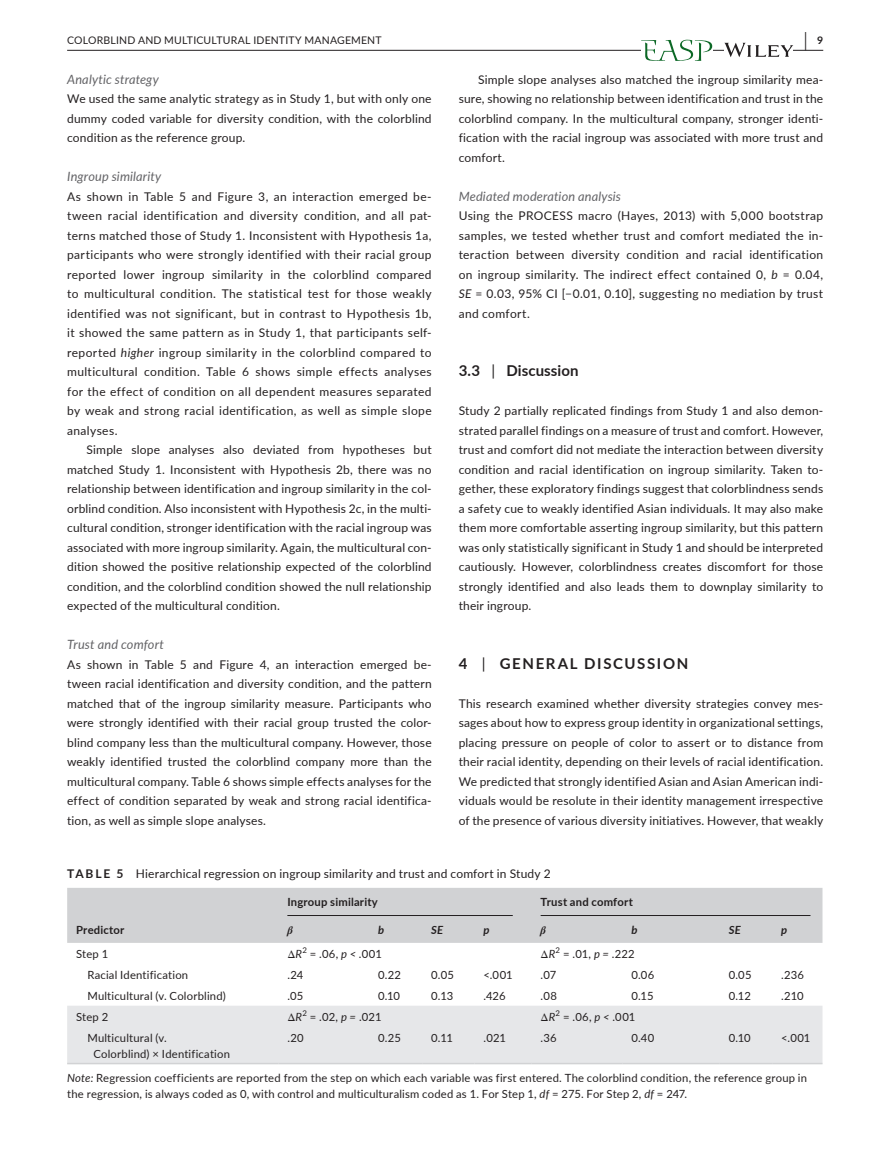
<style>
.page{position:relative;width:893px;height:1174px;background:#fff}
.page>*{position:absolute;margin:0;border:0;box-sizing:border-box;transform-origin:0 0}
.t1{font:700 19.5px "Lato";color:#231f20;scale:.48 1}
.t2{font:700 15px "Lato";letter-spacing:.105em;color:#231f20}
.t3{font:700 15px "Lato";letter-spacing:.005em;color:#231f20}
.t4{font:italic 12.75px "Lato";letter-spacing:.01em;color:#636366}
.t5{font:12px/19.5px "Lato";letter-spacing:.015em;color:#231f20;text-align:justify}
.t6{font:11.25px/15.8px "Lato";letter-spacing:.015em;color:#231f20}
.t7{font:700 11.25px "Lato";letter-spacing:.02em;color:#231f20}
.t8{font:italic 700 11.25px "Lato";color:#231f20}
.t9{font:11.25px "STIX";color:#231f20}
.t10{font:italic 700 11.25px "STIX";color:#231f20}
.t11{font:10.5px "Lato";letter-spacing:.02em;color:#231f20}
.t12{font:700 10.5px "Lato";color:#231f20}
.t13{font:7.8px "Lato";color:#231f20}
.s1{font-style:italic}
.s2{font-weight:400}
.s3{font-weight:700}
.s4{font-family:"Lato";font-style:italic}
</style>
<div class="page">
<hr style="left:67px;top:50px;width:756px;height:1px;background:#231f20">
<svg style="left:641px;top:40px;width:71px;height:21px"></svg>
<svg style="left:724px;top:43px;width:69px;height:14px"></svg>
<div style="left:67px;top:888px;width:755px;height:55px;background:#d1d2d4"></div>
<div style="left:67px;top:1006px;width:755px;height:56px;background:#e6e7e9"></div>
<hr style="left:67px;top:1062px;width:211px;height:2px;background:#d1d2d4">
<hr style="left:278px;top:1062px;width:91px;height:2px;background:#d1d2d4">
<hr style="left:369px;top:1062px;width:53px;height:2px;background:#d1d2d4">
<hr style="left:422px;top:1062px;width:52px;height:2px;background:#d1d2d4">
<hr style="left:474px;top:1062px;width:58px;height:2px;background:#d1d2d4">
<hr style="left:532px;top:1062px;width:90px;height:2px;background:#d1d2d4">
<hr style="left:622px;top:1062px;width:98px;height:2px;background:#d1d2d4">
<hr style="left:720px;top:1062px;width:52px;height:2px;background:#d1d2d4">
<hr style="left:772px;top:1062px;width:50px;height:2px;background:#d1d2d4">
<hr style="left:287px;top:915px;width:226px;height:1px;background:#231f20">
<hr style="left:541px;top:915px;width:269px;height:1px;background:#231f20">
<h1 class="t1" style="left:804px;top:25px;width:7px">|</h1>
<p class="t11" style="left:67px;top:33px;width:316px">COLORBLIND AND MULTICULTURAL IDENTITY MANAGEMENT</p>
<p class="t12" style="left:817px;top:33px;width:8px">9</p>
<p class="t4" style="left:67px;top:70px;width:93px">Analytic strategy</p>
<p class="t5" style="left:67px;top:89px;width:366px">We used the same analytic strategy as in Study 1, but with only one dummy coded variable for diversity condition, with the colorblind condition as the reference group.</p>
<p class="t4" style="left:67px;top:167px;width:96px">Ingroup similarity</p>
<p class="t5" style="left:67px;top:186px;width:366px">As shown in Table 5 and Figure 3, an interaction emerged be&shy;tween racial identification and diversity condition, and all pat&shy;terns matched those of Study 1. Inconsistent with Hypothesis 1a, participants who were strongly identified with their racial group reported lower ingroup similarity in the colorblind compared to multicultural condition. The statistical test for those weakly identified was not significant, but in contrast to Hypothesis 1b, it showed the same pattern as in Study 1, that participants self&shy;reported <span class="s1">higher</span> ingroup similarity in the colorblind compared to multicultural condition. Table 6 shows simple effects analyses for the effect of condition on all dependent measures separated by weak and strong racial identification, as well as simple slope analyses.</p>
<p class="t5" style="left:67px;top:440px;width:366px;text-indent:20px">Simple slope analyses also deviated from hypotheses but matched Study 1. Inconsistent with Hypothesis 2b, there was no relationship between identification and ingroup similarity in the col&shy;orblind condition. Also inconsistent with Hypothesis 2c, in the multi&shy;cultural condition, stronger identification with the racial ingroup was associated with more ingroup similarity. Again, the multicultural con&shy;dition showed the positive relationship expected of the colorblind condition, and the colorblind condition showed the null relationship expected of the multicultural condition.</p>
<p class="t4" style="left:67px;top:635px;width:98px">Trust and comfort</p>
<p class="t5" style="left:67px;top:654px;width:366px">As shown in Table 5 and Figure 4, an interaction emerged be&shy;tween racial identification and diversity condition, and the pattern matched that of the ingroup similarity measure. Participants who were strongly identified with their racial group trusted the color&shy;blind company less than the multicultural company. However, those weakly identified trusted the colorblind company more than the multicultural company. Table 6 shows simple effects analyses for the effect of condition separated by weak and strong racial identifica&shy;tion, as well as simple slope analyses.</p>
<p class="t5" style="left:459px;top:69px;width:366px;text-indent:20px">Simple slope analyses also matched the ingroup similarity mea&shy;sure, showing no relationship between identification and trust in the colorblind company. In the multicultural company, stronger identi&shy;fication with the racial ingroup was associated with more trust and comfort.</p>
<p class="t4" style="left:459px;top:187px;width:164px">Mediated moderation analysis</p>
<p class="t5" style="left:459px;top:206px;width:366px">Using the PROCESS macro (Hayes, 2013) with 5,000 bootstrap samples, we tested whether trust and comfort mediated the in&shy;teraction between diversity condition and racial identification on ingroup similarity. The indirect effect contained 0, <span class="s1">b</span> = 0.04, <span class="s1">SE</span> = 0.03, 95% CI [−0.01, 0.10], suggesting no mediation by trust and comfort.</p>
<p class="t3" style="left:459px;top:360px;width:121px">3.3 <span class="s2">|</span> Discussion</p>
<p class="t5" style="left:459px;top:401px;width:366px">Study 2 partially replicated findings from Study 1 and also demon&shy;strated parallel findings on a measure of trust and comfort. However, trust and comfort did not mediate the interaction between diversity condition and racial identification on ingroup similarity. Taken to&shy;gether, these exploratory findings suggest that colorblindness sends a safety cue to weakly identified Asian individuals. It may also make them more comfortable asserting ingroup similarity, but this pattern was only statistically significant in Study 1 and should be interpreted cautiously. However, colorblindness creates discomfort for those strongly identified and also leads them to downplay similarity to their ingroup.</p>
<p class="t2" style="left:459px;top:652px;width:231px">4 <span class="s2">|</span> GENERAL DISCUSSION</p>
<p class="t5" style="left:459px;top:693px;width:366px">This research examined whether diversity strategies convey mes&shy;sages about how to express group identity in organizational settings, placing pressure on people of color to assert or to distance from their racial identity, depending on their levels of racial identification.<br>We predicted that strongly identified Asian and Asian American indi&shy;viduals would be resolute in their identity management irrespective of the presence of various diversity initiatives. However, that weakly</p>
<p class="t5" style="left:67px;top:863px;width:485px"><span class="s3">TABLE 5</span> Hierarchical regression on ingroup similarity and trust and comfort in Study 2</p>
<p class="t7" style="left:76px;top:921px;width:50px">Predictor</p>
<p class="t7" style="left:287px;top:893px;width:92px">Ingroup similarity</p>
<p class="t7" style="left:541px;top:893px;width:94px">Trust and comfort</p>
<p class="t10" style="left:287px;top:922px;width:7px">β</p>
<p class="t8" style="left:378px;top:921px;width:8px">b</p>
<p class="t8" style="left:431px;top:921px;width:14px">SE</p>
<p class="t8" style="left:483px;top:921px;width:8px">p</p>
<p class="t10" style="left:541px;top:922px;width:7px">β</p>
<p class="t8" style="left:631px;top:921px;width:8px">b</p>
<p class="t8" style="left:729px;top:921px;width:14px">SE</p>
<p class="t8" style="left:781px;top:921px;width:8px">p</p>
<p class="t6" style="left:76px;top:945px;width:34px">Step 1</p>
<p class="t9" style="left:287px;top:946px;width:16px">Δ<span class="s4">R</span></p>
<p class="t13" style="left:302px;top:944px;width:6px">2</p>
<p class="t6" style="left:310px;top:945px;width:74px">= .06, <span class="s1">p &lt;</span> .001</p>
<p class="t9" style="left:541px;top:946px;width:16px">Δ<span class="s4">R</span></p>
<p class="t13" style="left:556px;top:944px;width:6px">2</p>
<p class="t6" style="left:563px;top:945px;width:73px">= .01, <span class="s1">p =</span> .222</p>
<p class="t6" style="left:87px;top:966px;width:102px">Racial Identification</p>
<p class="t6" style="left:287px;top:966px;width:17px">.24</p>
<p class="t6" style="left:378px;top:966px;width:25px">0.22</p>
<p class="t6" style="left:431px;top:966px;width:24px">0.05</p>
<p class="t6" style="left:483px;top:966px;width:31px">&lt;.001</p>
<p class="t6" style="left:541px;top:966px;width:17px">.07</p>
<p class="t6" style="left:631px;top:966px;width:24px">0.06</p>
<p class="t6" style="left:729px;top:966px;width:24px">0.05</p>
<p class="t6" style="left:781px;top:966px;width:24px">.236</p>
<p class="t6" style="left:87px;top:987px;width:140px">Multicultural (v. Colorblind)</p>
<p class="t6" style="left:287px;top:987px;width:18px">.05</p>
<p class="t6" style="left:378px;top:987px;width:24px">0.10</p>
<p class="t6" style="left:431px;top:987px;width:24px">0.13</p>
<p class="t6" style="left:483px;top:987px;width:24px">.426</p>
<p class="t6" style="left:541px;top:987px;width:18px">.08</p>
<p class="t6" style="left:631px;top:987px;width:24px">0.15</p>
<p class="t6" style="left:729px;top:987px;width:24px">0.12</p>
<p class="t6" style="left:781px;top:987px;width:24px">.210</p>
<p class="t6" style="left:76px;top:1008px;width:34px">Step 2</p>
<p class="t9" style="left:287px;top:1009px;width:16px">Δ<span class="s4">R</span></p>
<p class="t13" style="left:302px;top:1007px;width:6px">2</p>
<p class="t6" style="left:310px;top:1008px;width:73px">= .02, <span class="s1">p =</span> .021</p>
<p class="t9" style="left:541px;top:1009px;width:16px">Δ<span class="s4">R</span></p>
<p class="t13" style="left:556px;top:1007px;width:6px">2</p>
<p class="t6" style="left:563px;top:1008px;width:74px">= .06, <span class="s1">p &lt;</span> .001</p>
<p class="t6" style="left:93px;top:1029px;width:138px;text-indent:-6px">Multicultural (v.<br>Colorblind) × Identification</p>
<p class="t6" style="left:287px;top:1029px;width:18px">.20</p>
<p class="t6" style="left:378px;top:1029px;width:25px">0.25</p>
<p class="t6" style="left:431px;top:1029px;width:23px">0.11</p>
<p class="t6" style="left:483px;top:1029px;width:24px">.021</p>
<p class="t6" style="left:541px;top:1029px;width:18px">.36</p>
<p class="t6" style="left:631px;top:1029px;width:24px">0.40</p>
<p class="t6" style="left:729px;top:1029px;width:24px">0.10</p>
<p class="t6" style="left:781px;top:1029px;width:31px">&lt;.001</p>
<p class="t6" style="left:67px;top:1069px;width:741px"><span class="s1">Note:</span> Regression coefficients are reported from the step on which each variable was first entered. The colorblind condition, the reference group in the regression, is always coded as 0, with control and multiculturalism coded as 1. For Step 1, <span class="s1">df</span> = 275. For Step 2, <span class="s1">df</span> = 247.</p>
</div>
